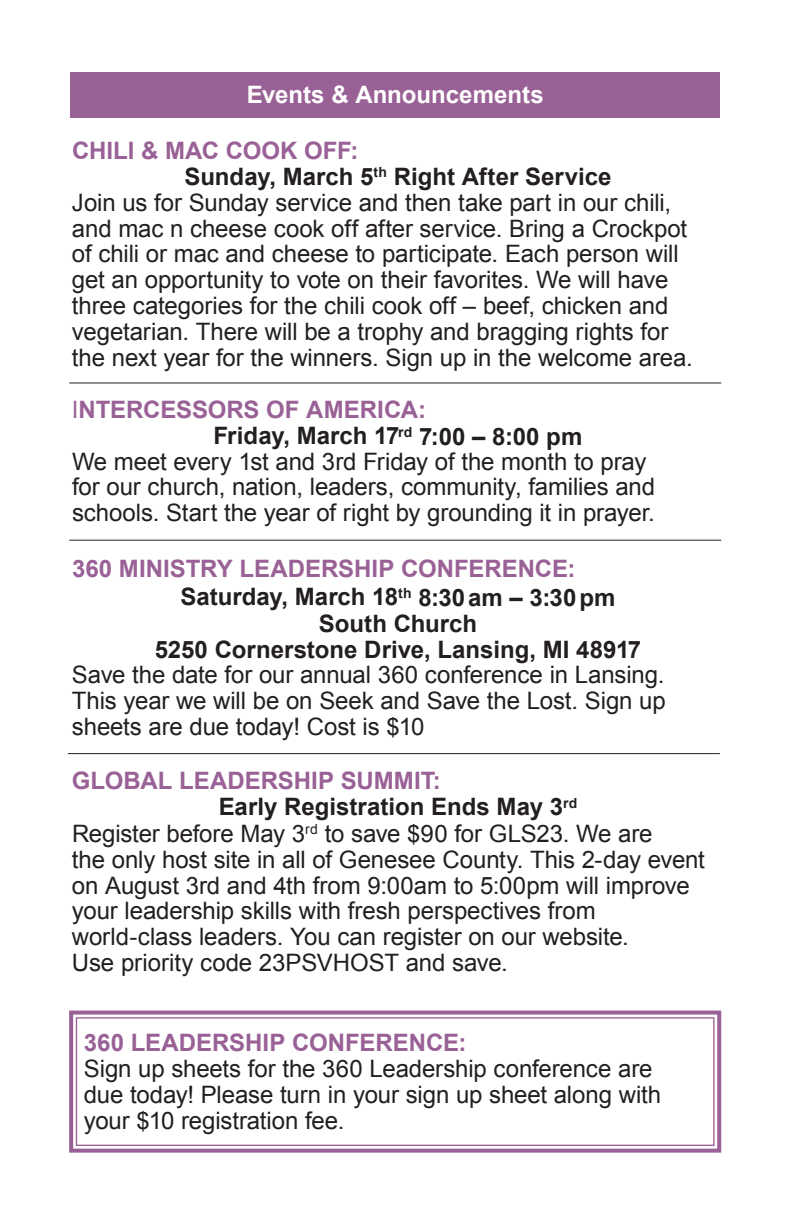
<style>
.page{position:relative;width:792px;height:1224px;background:#fff}
.page>*{position:absolute;margin:0;border:0;box-sizing:border-box;transform-origin:0 0}
.t1{font:24px/26px "Arial";letter-spacing:-.005em;color:#231f20;text-align:justify}
.t2{font:700 24px "Arial";color:#231f20}
.t3{font:700 24px "Arial";color:#996196}
.t4{font:700 24px "Arial";color:#fff}
.s1{font-weight:400}
</style>
<div class="page">
<div style="left:70px;top:72px;width:650px;height:45px;background:#996196"></div>
<hr style="left:69px;top:382px;width:652px;height:1px;background:#231f20">
<hr style="left:69px;top:540px;width:652px;height:1px;background:#231f20">
<hr style="left:68px;top:753px;width:652px;height:1px;background:#231f20">
<svg style="left:69px;top:1010px;width:653px;height:143px"></svg>
<div style="left:76px;top:1017px;width:639px;height:129px;border:1px solid #996196"></div>
<p class="t4" style="left:247px;top:79px;width:298px">Events &amp; Announcements</p>
<p class="t3" style="left:72px;top:134px;width:288px">CHILI &amp; MAC COOK OFF:</p>
<p class="t2" style="left:184px;top:160px;width:429px">Sunday, March 5<sup>th</sup> Right After Service</p>
<p class="t1" style="left:72px;top:189px;width:601px">Join us for Sunday service and then take part in our chili,</p>
<p class="t1" style="left:72px;top:215px;width:617px">and mac n cheese cook off after service. Bring a Crockpot</p>
<p class="t1" style="left:72px;top:241px;width:608px">of chili or mac and cheese to participate. Each person will</p>
<p class="t1" style="left:72px;top:267px;width:598px">get an opportunity to vote on their favorites. We will have</p>
<p class="t1" style="left:72px;top:293px;width:598px">three categories for the chili cook off – beef, chicken and</p>
<p class="t1" style="left:72px;top:319px;width:598px">vegetarian. There will be a trophy and bragging rights for</p>
<p class="t1" style="left:72px;top:345px;width:622px">the next year for the winners. Sign up in the welcome area.</p>
<p class="t3" style="left:72px;top:394px;width:356px"><span class="s1">I</span>NTERCESSORS OF AMERICA:</p>
<p class="t2" style="left:214px;top:420px;width:370px">Friday, March 17<sup>rd</sup> 7:00 – 8:00 pm</p>
<p class="t1" style="left:72px;top:449px;width:576px">We meet every 1st and 3rd Friday of the month to pray</p>
<p class="t1" style="left:72px;top:474px;width:585px">for our church, nation, leaders, community, families and</p>
<p class="t1" style="left:72px;top:500px;width:584px">schools. Start the year of right by grounding it in prayer.</p>
<p class="t3" style="left:72px;top:553px;width:505px">360 MINISTRY LEADERSHIP CONFERENCE:</p>
<p class="t2" style="left:181px;top:581px;width:437px">Saturday, March 18<sup>th</sup> 8:30am – 3:30pm</p>
<p class="t2" style="left:319px;top:607px;width:160px">South Church</p>
<p class="t2" style="left:155px;top:633px;width:488px">5250 Cornerstone Drive, Lansing, MI 48917</p>
<p class="t1" style="left:72px;top:662px;width:595px">Save the date for our annual 360 conference in Lansing.<br>This year we will be on Seek and Save the Lost. Sign up sheets are due today! Cost is $10</p>
<p class="t3" style="left:72px;top:765px;width:370px">GLOBAL LEADERSHIP SUMMIT:</p>
<p class="t2" style="left:219px;top:791px;width:360px">Early Registration Ends May 3<sup>rd</sup></p>
<p class="t1" style="left:72px;top:820px;width:582px">Register before May 3<sup>rd</sup> to save $90 for GLS23. We are</p>
<p class="t1" style="left:72px;top:846px;width:634px">the only host site in all of Genesee County. This 2-day event</p>
<p class="t1" style="left:72px;top:872px;width:619px">on August 3rd and 4th from 9:00am to 5:00pm will improve</p>
<p class="t1" style="left:72px;top:898px;width:525px">your leadership skills with fresh perspectives from</p>
<p class="t1" style="left:72px;top:924px;width:558px">world-class leaders. You can register on our website.</p>
<p class="t1" style="left:72px;top:950px;width:437px">Use priority code 23PSVHOST and save.</p>
<p class="t3" style="left:84px;top:1027px;width:384px">360 LEADERSHIP CONFERENCE:</p>
<p class="t1" style="left:84px;top:1056px;width:579px;text-align:left">Sign up sheets for the 360 Leadership conference are due today! Please turn in your sign up sheet along with your $10 registration fee.</p>
</div>
